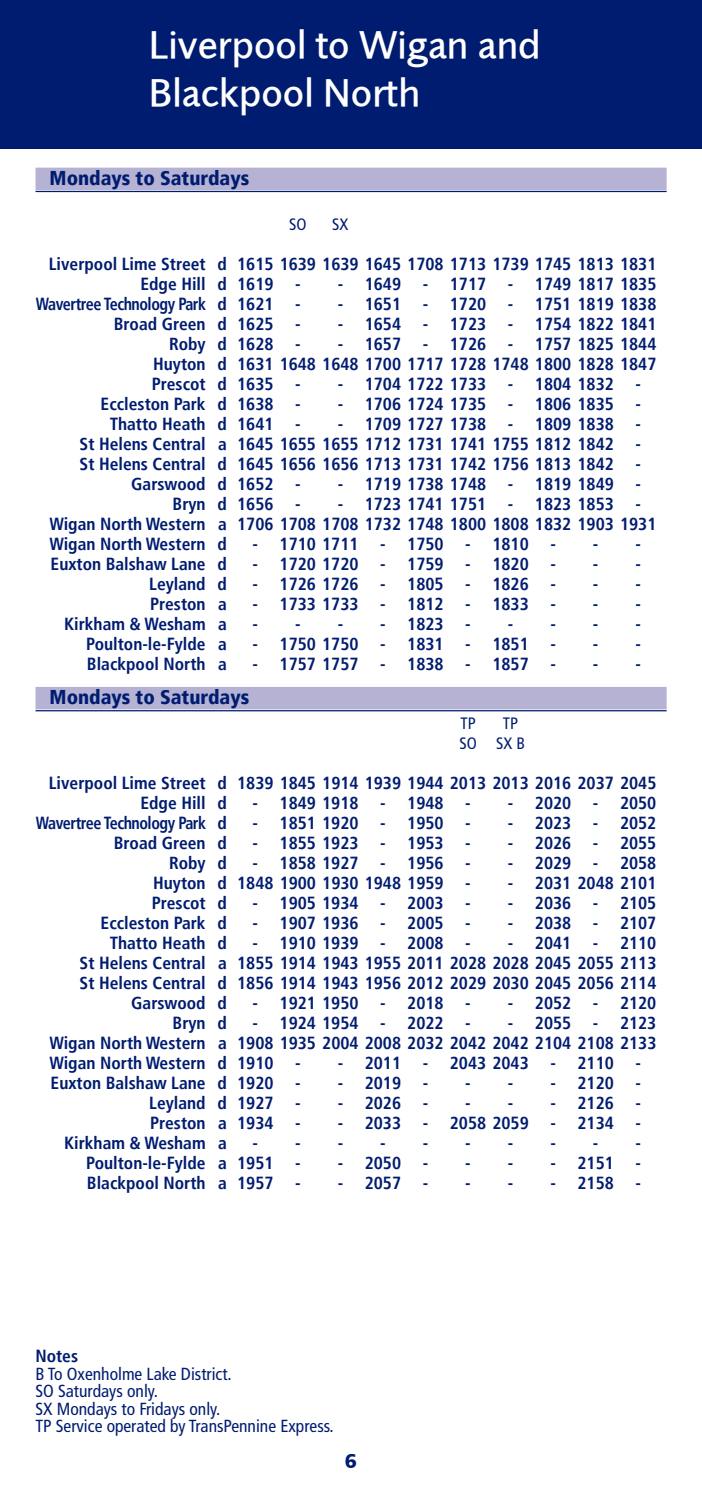
<style>
.page{position:relative;width:702px;height:1489px;background:#fff}
.page>*{position:absolute;margin:0;border:0;box-sizing:border-box;transform-origin:0 0}
.Table_Head{font:500 40px/48px "Foundry Sans";color:#fff}
.Day_Head_Mon_-_Sat{font:900 condensed 20px "Frutiger LT";color:#001c70}
.t1{font:900 20px "Frutiger CE";color:#001c70}
.Table_Text{font:700 condensed 17.5px "Frutiger LT";color:#001c70}
.Notes{font:condensed 17.5px "Frutiger LT";color:#001c70}
.Table_Text-2{font:700 condensed 17.5px "Frutiger LT";letter-spacing:-.03em;color:#001c70;scale:.92 1}
.Notes_Head{font:700 condensed 17.5px "Frutiger LT";color:#001c70}
.Codes_-_Medium{font:condensed 16.5px "Frutiger LT";color:#001c70}
</style>
<div class="page">
<div style="left:0;top:0;width:702px;height:149px;background:#001c70"></div>
<div style="left:35px;top:168px;width:631px;height:22px;background:#b5b2d4"></div>
<hr style="left:35px;top:191px;width:631px;height:1px;background:#001c70">
<div style="left:35px;top:687px;width:631px;height:22px;background:#b5b2d4"></div>
<hr style="left:35px;top:710px;width:631px;height:1px;background:#001c70">
<p class="Table_Head" style="left:149px;top:20px;width:393px">Liverpool to Wigan and<br>Blackpool North</p>
<p class="Day_Head_Mon_-_Sat" style="left:50px;top:166px;width:201px">Mondays to Saturdays</p>
<p class="Codes_-_Medium" style="left:289px;top:214px;width:19px">SO</p>
<p class="Codes_-_Medium" style="left:332px;top:214px;width:18px">SX</p>
<p class="Table_Text" style="left:49px;top:253px;width:609px">Liverpool Lime Street d 1615 1639 1639 1645 1708 1713 1739 1745 1813 1831</p>
<p class="Table_Text" style="left:140px;top:273px;width:162px">Edge Hill d 1619 -</p>
<p class="Table_Text" style="left:337px;top:273px;width:320px">- 1649 - 1717 - 1749 1817 1835</p>
<p class="Table_Text-2" style="left:36px;top:293px;width:289px">Wavertree Technology Park d 1621 -</p>
<p class="Table_Text" style="left:337px;top:293px;width:320px">- 1651 - 1720 - 1751 1819 1838</p>
<p class="Table_Text" style="left:114px;top:313px;width:188px">Broad Green d 1625 -</p>
<p class="Table_Text" style="left:337px;top:313px;width:320px">- 1654 - 1723 - 1754 1822 1841</p>
<p class="Table_Text" style="left:169px;top:333px;width:133px">Roby d 1628 -</p>
<p class="Table_Text" style="left:337px;top:333px;width:320px">- 1657 - 1726 - 1757 1825 1844</p>
<p class="Table_Text" style="left:153px;top:353px;width:505px">Huyton d 1631 1648 1648 1700 1717 1728 1748 1800 1828 1847</p>
<p class="Table_Text" style="left:152px;top:373px;width:150px">Prescot d 1635 -</p>
<p class="Table_Text" style="left:337px;top:373px;width:305px">- 1704 1722 1733 - 1804 1832 -</p>
<p class="Table_Text" style="left:101px;top:393px;width:201px">Eccleston Park d 1638 -</p>
<p class="Table_Text" style="left:337px;top:393px;width:305px">- 1706 1724 1735 - 1806 1835 -</p>
<p class="Table_Text" style="left:110px;top:413px;width:192px">Thatto Heath d 1641 -</p>
<p class="Table_Text" style="left:337px;top:413px;width:305px">- 1709 1727 1738 - 1809 1838 -</p>
<p class="Table_Text" style="left:80px;top:433px;width:563px">St Helens Central a 1645 1655 1655 1712 1731 1741 1755 1812 1842 -</p>
<p class="Table_Text" style="left:80px;top:453px;width:563px">St Helens Central d 1645 1656 1656 1713 1731 1742 1756 1813 1842 -</p>
<p class="Table_Text" style="left:131px;top:473px;width:171px">Garswood d 1652 -</p>
<p class="Table_Text" style="left:337px;top:473px;width:305px">- 1719 1738 1748 - 1819 1849 -</p>
<p class="Table_Text" style="left:172px;top:493px;width:129px">Bryn d 1656 -</p>
<p class="Table_Text" style="left:337px;top:493px;width:305px">- 1723 1741 1751 - 1823 1853 -</p>
<p class="Table_Text" style="left:49px;top:513px;width:608px">Wigan North Western a 1706 1708 1708 1732 1748 1800 1808 1832 1903 1931</p>
<p class="Table_Text" style="left:49px;top:533px;width:179px">Wigan North Western d</p>
<p class="Table_Text" style="left:252px;top:533px;width:305px">- 1710 1711 - 1750 - 1810 -</p>
<p class="Table_Text" style="left:593px;top:533px;width:50px">- -</p>
<p class="Table_Text" style="left:51px;top:553px;width:178px">Euxton Balshaw Lane d</p>
<p class="Table_Text" style="left:252px;top:553px;width:305px">- 1720 1720 - 1759 - 1820 -</p>
<p class="Table_Text" style="left:593px;top:553px;width:50px">- -</p>
<p class="Table_Text" style="left:149px;top:573px;width:79px">Leyland d</p>
<p class="Table_Text" style="left:252px;top:573px;width:305px">- 1726 1726 - 1805 - 1826 -</p>
<p class="Table_Text" style="left:593px;top:573px;width:50px">- -</p>
<p class="Table_Text" style="left:150px;top:593px;width:78px">Preston a</p>
<p class="Table_Text" style="left:252px;top:593px;width:305px">- 1733 1733 - 1812 - 1833 -</p>
<p class="Table_Text" style="left:593px;top:593px;width:50px">- -</p>
<p class="Table_Text" style="left:64px;top:613px;width:164px">Kirkham &amp; Wesham a</p>
<p class="Table_Text" style="left:252px;top:613px;width:50px">- -</p>
<p class="Table_Text" style="left:337px;top:613px;width:135px">- - 1823 -</p>
<p class="Table_Text" style="left:508px;top:613px;width:50px">- -</p>
<p class="Table_Text" style="left:593px;top:613px;width:50px">- -</p>
<p class="Table_Text" style="left:86px;top:633px;width:142px">Poulton-le-Fylde a</p>
<p class="Table_Text" style="left:252px;top:633px;width:305px">- 1750 1750 - 1831 - 1851 -</p>
<p class="Table_Text" style="left:593px;top:633px;width:50px">- -</p>
<p class="Table_Text" style="left:87px;top:653px;width:141px">Blackpool North a</p>
<p class="Table_Text" style="left:252px;top:653px;width:305px">- 1757 1757 - 1838 - 1857 -</p>
<p class="Table_Text" style="left:593px;top:653px;width:50px">- -</p>
<p class="Day_Head_Mon_-_Sat" style="left:50px;top:685px;width:201px">Mondays to Saturdays</p>
<p class="Codes_-_Medium" style="left:460px;top:714px;width:17px">TP</p>
<p class="Codes_-_Medium" style="left:503px;top:714px;width:17px">TP</p>
<p class="Codes_-_Medium" style="left:459px;top:733px;width:67px">SO SX B</p>
<p class="Table_Text" style="left:49px;top:772px;width:609px">Liverpool Lime Street d 1839 1845 1914 1939 1944 2013 2013 2016 2037 2045</p>
<p class="Table_Text" style="left:140px;top:792px;width:88px">Edge Hill d</p>
<p class="Table_Text" style="left:252px;top:792px;width:220px">- 1849 1918 - 1948 -</p>
<p class="Table_Text" style="left:508px;top:792px;width:150px">- 2020 - 2050</p>
<p class="Table_Text-2" style="left:36px;top:812px;width:209px">Wavertree Technology Park d</p>
<p class="Table_Text" style="left:252px;top:812px;width:220px">- 1851 1920 - 1950 -</p>
<p class="Table_Text" style="left:508px;top:812px;width:150px">- 2023 - 2052</p>
<p class="Table_Text" style="left:114px;top:832px;width:114px">Broad Green d</p>
<p class="Table_Text" style="left:252px;top:832px;width:220px">- 1855 1923 - 1953 -</p>
<p class="Table_Text" style="left:508px;top:832px;width:150px">- 2026 - 2055</p>
<p class="Table_Text" style="left:169px;top:852px;width:59px">Roby d</p>
<p class="Table_Text" style="left:252px;top:852px;width:220px">- 1858 1927 - 1956 -</p>
<p class="Table_Text" style="left:508px;top:852px;width:150px">- 2029 - 2058</p>
<p class="Table_Text" style="left:153px;top:872px;width:319px">Huyton d 1848 1900 1930 1948 1959 -</p>
<p class="Table_Text" style="left:508px;top:872px;width:150px">- 2031 2048 2101</p>
<p class="Table_Text" style="left:152px;top:892px;width:77px">Prescot d</p>
<p class="Table_Text" style="left:252px;top:892px;width:220px">- 1905 1934 - 2003 -</p>
<p class="Table_Text" style="left:508px;top:892px;width:150px">- 2036 - 2105</p>
<p class="Table_Text" style="left:101px;top:912px;width:128px">Eccleston Park d</p>
<p class="Table_Text" style="left:252px;top:912px;width:220px">- 1907 1936 - 2005 -</p>
<p class="Table_Text" style="left:508px;top:912px;width:150px">- 2038 - 2107</p>
<p class="Table_Text" style="left:110px;top:932px;width:119px">Thatto Heath d</p>
<p class="Table_Text" style="left:252px;top:932px;width:220px">- 1910 1939 - 2008 -</p>
<p class="Table_Text" style="left:508px;top:932px;width:150px">- 2041 - 2110</p>
<p class="Table_Text" style="left:80px;top:952px;width:578px">St Helens Central a 1855 1914 1943 1955 2011 2028 2028 2045 2055 2113</p>
<p class="Table_Text" style="left:80px;top:972px;width:578px">St Helens Central d 1856 1914 1943 1956 2012 2029 2030 2045 2056 2114</p>
<p class="Table_Text" style="left:131px;top:992px;width:97px">Garswood d</p>
<p class="Table_Text" style="left:252px;top:992px;width:220px">- 1921 1950 - 2018 -</p>
<p class="Table_Text" style="left:508px;top:992px;width:150px">- 2052 - 2120</p>
<p class="Table_Text" style="left:172px;top:1012px;width:56px">Bryn d</p>
<p class="Table_Text" style="left:252px;top:1012px;width:220px">- 1924 1954 - 2022 -</p>
<p class="Table_Text" style="left:508px;top:1012px;width:150px">- 2055 - 2123</p>
<p class="Table_Text" style="left:49px;top:1032px;width:608px">Wigan North Western a 1908 1935 2004 2008 2032 2042 2042 2104 2108 2133</p>
<p class="Table_Text" style="left:49px;top:1052px;width:253px">Wigan North Western d 1910 -</p>
<p class="Table_Text" style="left:337px;top:1052px;width:305px">- 2011 - 2043 2043 - 2110 -</p>
<p class="Table_Text" style="left:51px;top:1072px;width:251px">Euxton Balshaw Lane d 1920 -</p>
<p class="Table_Text" style="left:337px;top:1072px;width:92px">- 2019 -</p>
<p class="Table_Text" style="left:465px;top:1072px;width:50px">- -</p>
<p class="Table_Text" style="left:550px;top:1072px;width:92px">- 2120 -</p>
<p class="Table_Text" style="left:149px;top:1092px;width:153px">Leyland d 1927 -</p>
<p class="Table_Text" style="left:337px;top:1092px;width:92px">- 2026 -</p>
<p class="Table_Text" style="left:465px;top:1092px;width:50px">- -</p>
<p class="Table_Text" style="left:550px;top:1092px;width:92px">- 2126 -</p>
<p class="Table_Text" style="left:150px;top:1112px;width:152px">Preston a 1934 -</p>
<p class="Table_Text" style="left:337px;top:1112px;width:305px">- 2033 - 2058 2059 - 2134 -</p>
<p class="Table_Text" style="left:64px;top:1132px;width:164px">Kirkham &amp; Wesham a</p>
<p class="Table_Text" style="left:252px;top:1132px;width:50px">- -</p>
<p class="Table_Text" style="left:337px;top:1132px;width:50px">- -</p>
<p class="Table_Text" style="left:423px;top:1132px;width:50px">- -</p>
<p class="Table_Text" style="left:508px;top:1132px;width:50px">- -</p>
<p class="Table_Text" style="left:593px;top:1132px;width:50px">- -</p>
<p class="Table_Text" style="left:86px;top:1152px;width:216px">Poulton-le-Fylde a 1951 -</p>
<p class="Table_Text" style="left:337px;top:1152px;width:92px">- 2050 -</p>
<p class="Table_Text" style="left:465px;top:1152px;width:50px">- -</p>
<p class="Table_Text" style="left:550px;top:1152px;width:92px">- 2151 -</p>
<p class="Table_Text" style="left:87px;top:1172px;width:215px">Blackpool North a 1957 -</p>
<p class="Table_Text" style="left:337px;top:1172px;width:92px">- 2057 -</p>
<p class="Table_Text" style="left:465px;top:1172px;width:50px">- -</p>
<p class="Table_Text" style="left:550px;top:1172px;width:92px">- 2158 -</p>
<p class="Notes_Head" style="left:35px;top:1345px;width:44px">Notes</p>
<p class="Notes" style="left:35px;top:1363px;width:198px">B To Oxenholme Lake District.</p>
<p class="Notes" style="left:35px;top:1380px;width:124px">SO Saturdays only.</p>
<p class="Notes" style="left:35px;top:1398px;width:186px">SX Mondays to Fridays only.</p>
<p class="Notes" style="left:35px;top:1415px;width:300px">TP Service operated by TransPennine Express.</p>
<p class="t1" style="left:345px;top:1448px;width:14px">6</p>
</div>
